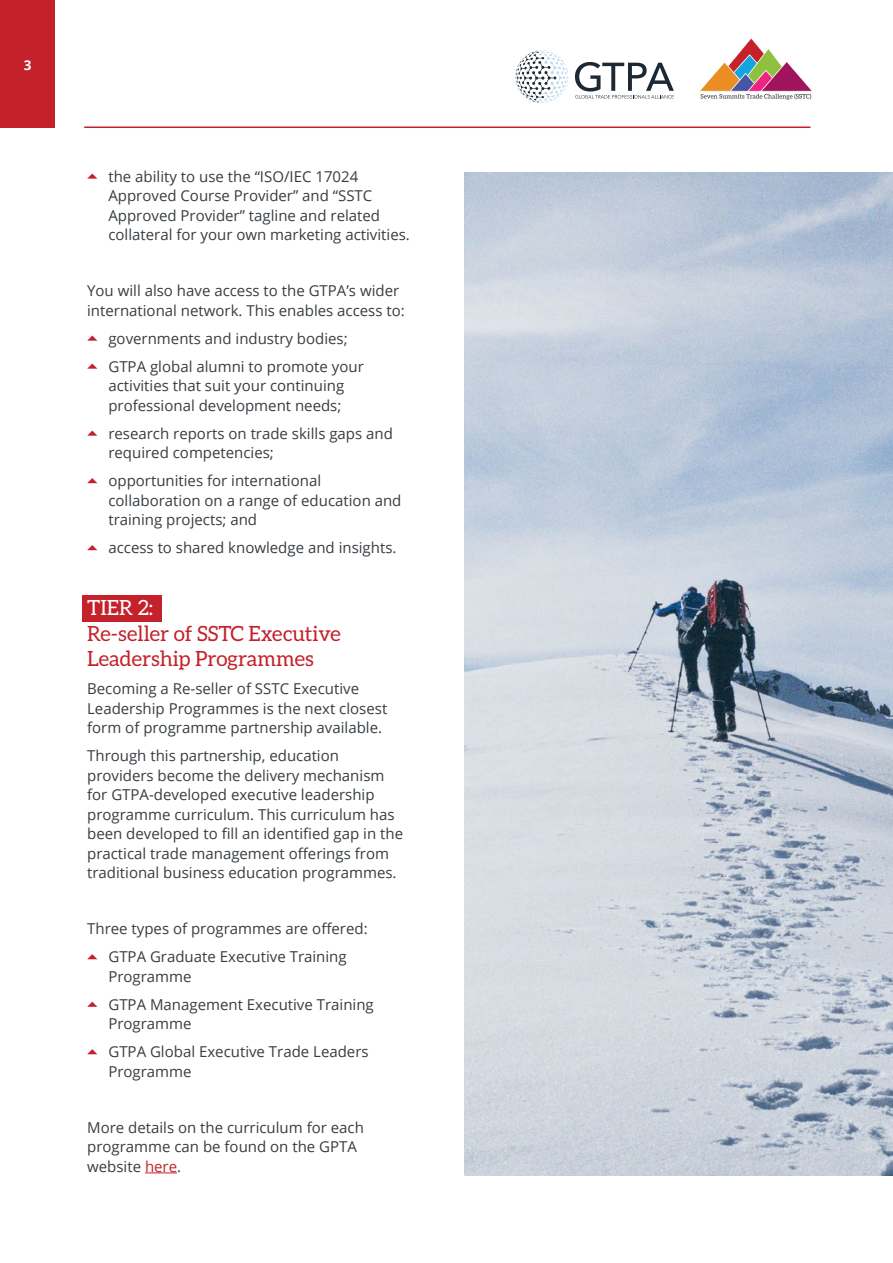
<style>
.page{position:relative;width:893px;height:1263px;background:#fff}
.page>*{position:absolute;margin:0;border:0;box-sizing:border-box;transform-origin:0 0}
.t1{font:21px/25.5px "Aleo";color:#c4212b}
.t2{font:21px "Aleo";color:#fff}
.t3{font:15px/19.5px "Open Sans";color:#373d42}
.t4{font:700 13.5px "Open Sans";color:#fff}
.s1{color:#c4212b}
</style>
<div class="page">
<div style="left:0;top:0;width:55px;height:128px;background:#c4212b"></div>
<hr style="left:84px;top:126px;width:726px;height:2px;background:#c4212b">
<svg style="left:699px;top:38px;width:113px;height:62px"></svg>
<svg style="left:516px;top:50px;width:53px;height:53px"></svg>
<svg style="left:575px;top:62px;width:99px;height:37px"></svg>
<div style="left:82px;top:595px;width:80px;height:26px;background:#c4212b"></div>
<hr style="left:145px;top:1172px;width:32px;height:1px;background:#c4212b">
<svg style="left:87px;top:174px;width:10px;height:5px"></svg>
<svg style="left:87px;top:336px;width:10px;height:5px"></svg>
<svg style="left:87px;top:364px;width:10px;height:5px"></svg>
<svg style="left:87px;top:431px;width:10px;height:5px"></svg>
<svg style="left:87px;top:478px;width:10px;height:5px"></svg>
<svg style="left:87px;top:545px;width:10px;height:5px"></svg>
<svg style="left:87px;top:954px;width:10px;height:5px"></svg>
<svg style="left:87px;top:1002px;width:10px;height:5px"></svg>
<svg style="left:87px;top:1049px;width:10px;height:5px"></svg>
<img style="left:464px;top:172px;width:429px;height:1004px">
<p class="t4" style="left:24px;top:56px;width:9px">3</p>
<p class="t3" style="left:108px;top:166px;width:303px">the ability to use the “ISO/IEC 17024<br>Approved Course Provider” and “SSTC Approved Provider” tagline and related collateral for your own marketing activities.</p>
<p class="t3" style="left:87px;top:280px;width:319px">You will also have access to the GTPA’s wider international network. This enables access to:</p>
<p class="t3" style="left:108px;top:324px;width:257px;line-height:28px">governments and industry bodies;<br>GTPA global alumni to promote your</p>
<p class="t3" style="left:108px;top:375px;width:237px">activities that suit your continuing professional development needs;</p>
<p class="t3" style="left:108px;top:423px;width:286px">research reports on trade skills gaps and required competencies;</p>
<p class="t3" style="left:108px;top:471px;width:295px">opportunities for international collaboration on a range of education and training projects; and</p>
<p class="t3" style="left:108px;top:538px;width:290px">access to shared knowledge and insights.</p>
<h1 class="t2" style="left:87px;top:596px;width:68px">TIER 2:</h1>
<h1 class="t1" style="left:87px;top:620px;width:255px">Re-seller of SSTC Executive<br>Leadership Programmes</h1>
<p class="t3" style="left:87px;top:679px;width:302px">Becoming a Re-seller of SSTC Executive<br>Leadership Programmes is the next closest form of programme partnership available.</p>
<p class="t3" style="left:87px;top:746px;width:317px">Through this partnership, education providers become the delivery mechanism for GTPA-developed executive leadership programme curriculum. This curriculum has been developed to fill an identified gap in the practical trade management offerings from traditional business education programmes.</p>
<p class="t3" style="left:87px;top:914px;width:282px;line-height:28px;text-align:center">Three types of programmes are offered:<br>GTPA Graduate Executive Training</p>
<p class="t3" style="left:108px;top:962px;width:267px;line-height:28px">Programme<br>GTPA Management Executive Training</p>
<p class="t3" style="left:108px;top:1009px;width:262px;line-height:28px">Programme<br>GTPA Global Executive Trade Leaders</p>
<p class="t3" style="left:108px;top:1061px;width:85px">Programme</p>
<p class="t3" style="left:87px;top:1117px;width:278px">More details on the curriculum for each programme can be found on the GPTA website <span class="s1">here</span>.</p>
</div>
